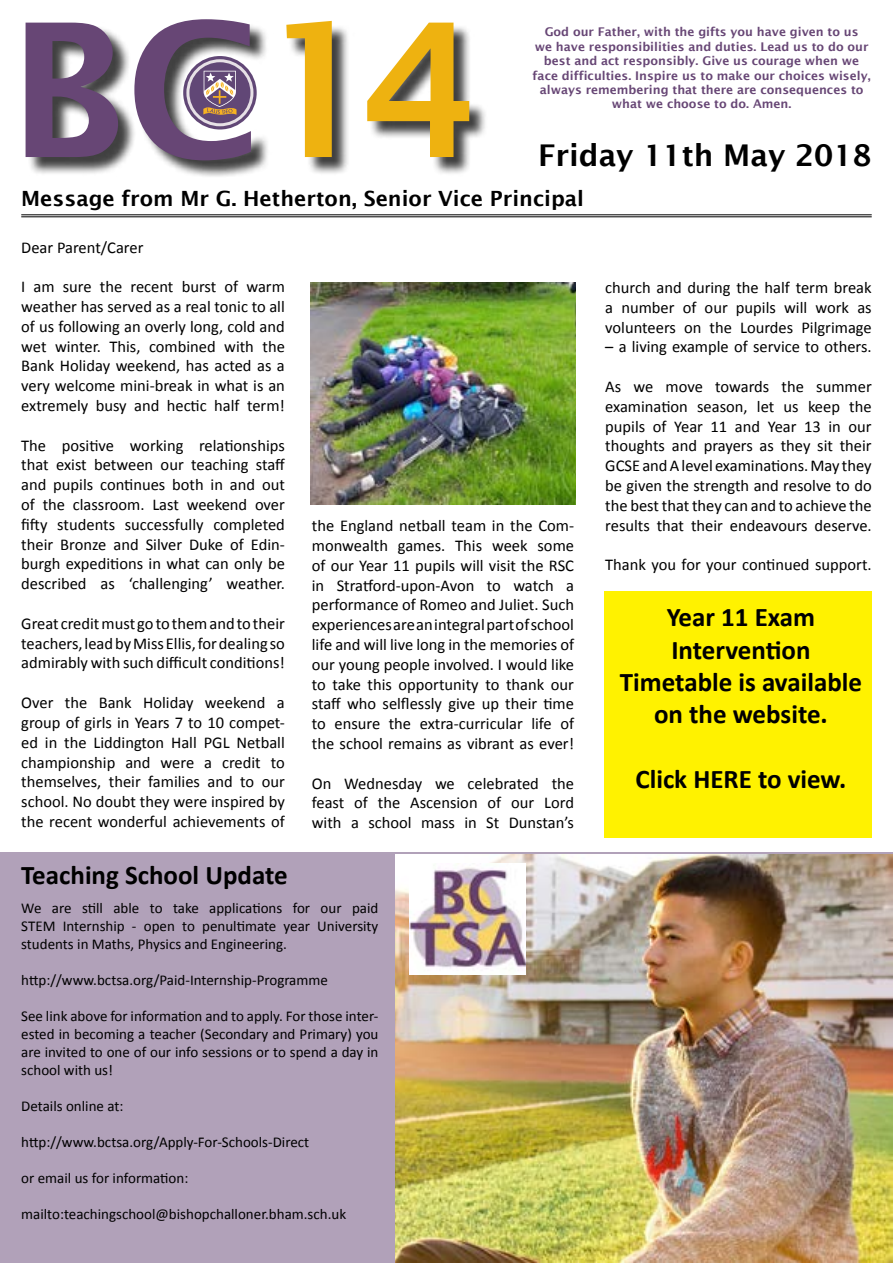
<style>
.page{position:relative;width:893px;height:1263px;background:#fff}
.page>*{position:absolute;margin:0;border:0;box-sizing:border-box;transform-origin:0 0}
.t1{font:600 186px "Lucida Sans";color:#674675}
.t2{font:600 30px "Lucida Sans";color:#000}
.t3{font:700 27px/32.4px "Calibri";color:#000;text-align:center}
.t4{font:600 21px "Lucida Sans";color:#000}
.t5{font:16.5px/19.8px "Calibri";color:#000;text-align:justify}
.t6{font:15px/18px "Calibri";color:#000;text-align:justify}
.t7{font:600 12px/14.4px "Lucida Sans";color:#674675;text-align:center}
.s1{color:#eeb210}
</style>
<div class="page">
<div style="left:0;top:853px;width:893px;height:410px;background:#b1a1b9"></div>
<div style="left:29px;top:22px;width:459px;height:156px;background:#000;opacity:.75"></div>
<svg style="left:183px;top:56px;width:74px;height:73px"></svg>
<svg style="left:186px;top:59px;width:67px;height:67px"></svg>
<div style="left:189px;top:62px;width:61px;height:61px;background:#614776;border-radius:50%"></div>
<svg style="left:203px;top:71px;width:34px;height:44px"></svg>
<hr style="left:21px;top:214px;width:851px;height:1px;background:#000">
<hr style="left:21px;top:216px;width:851px;height:1px;background:#000">
<img style="left:310px;top:283px;width:265px;height:222px">
<img style="left:395px;top:855px;width:498px;height:408px">
<img style="left:410px;top:863px;width:116px;height:112px">
<div style="left:604px;top:591px;width:268px;height:247px;background:#fff200"></div>
<h1 class="t1" style="left:9px;top:-16px;width:472px">BC<span class="s1">14</span></h1>
<p class="t7" style="left:533px;top:25px;width:339px">God our Father, with the gifts you have given to us<br>we have responsibilities and duties. Lead us to do our best and act responsibly. Give us courage when we face difficulties. Inspire us to make our choices wisely, always remembering that there are consequences to what we choose to do. Amen.</p>
<h2 class="t2" style="left:538px;top:138px;width:335px">Friday 11th May 2018</h2>
<p class="t4" style="left:21px;top:186px;width:564px">Message from Mr G. Hetherton, Senior Vice Principal</p>
<p class="t5" style="left:21px;top:237px;width:124px">Dear Parent/Carer</p>
<p class="t5" style="left:21px;top:277px;width:265px">I am sure the recent burst of warm weather has served as a real tonic to all of us following an overly long, cold and wet winter. This, combined with the Bank Holiday weekend, has acted as a very welcome mini-break in what is an extremely busy and hectic half term!</p>
<p class="t5" style="left:21px;top:435px;width:265px">The positive working relationships that exist between our teaching staff and pupils continues both in and out of the classroom. Last weekend over fifty students successfully completed their Bronze and Silver Duke of Edin&shy;burgh expeditions in what can only be described as ‘challenging’ weather.</p>
<p class="t5" style="left:21px;top:613px;width:265px">Great credit must go to them and to their teachers, lead by Miss Ellis, for dealing so admirably with such difficult conditions!</p>
<p class="t5" style="left:21px;top:693px;width:265px">Over the Bank Holiday weekend a group of girls in Years 7 to 10 compet&shy;ed in the Liddington Hall PGL Netball championship and were a credit to themselves, their families and to our school. No doubt they were inspired by the recent wonderful achievements of</p>
<h3 class="t3" style="left:21px;top:858px;width:268px">Teaching School Update</h3>
<p class="t5" style="left:312px;top:516px;width:264px">the England netball team in the Com&shy;monwealth games. This week some of our Year 11 pupils will visit the RSC in Stratford-upon-Avon to watch a performance of Romeo and Juliet. Such experiences are an integral part of school life and will live long in the memories of our young people involved. I would like to take this opportunity to thank our staff who selflessly give up their time to ensure the extra-curricular life of the school remains as vibrant as ever!</p>
<p class="t5" style="left:312px;top:773px;width:264px">On Wednesday we celebrated the feast of the Ascension of our Lord with a school mass in St Dunstan’s</p>
<p class="t6" style="left:21px;top:899px;width:359px">We are still able to take applications for our paid STEM Internship - open to penultimate year University students in Maths, Physics and Engineering.</p>
<p class="t6" style="left:21px;top:971px;width:308px">http://www.bctsa.org/Paid-Internship-Programme</p>
<p class="t6" style="left:21px;top:1007px;width:359px">See link above for information and to apply. For those inter&shy;ested in becoming a teacher (Secondary and Primary) you are invited to one of our info sessions or to spend a day in school with us!</p>
<p class="t6" style="left:21px;top:1097px;width:104px">Details online at:</p>
<p class="t6" style="left:21px;top:1133px;width:290px">http://www.bctsa.org/Apply-For-Schools-Direct</p>
<p class="t6" style="left:21px;top:1169px;width:169px">or email us for information:</p>
<p class="t6" style="left:21px;top:1205px;width:326px">mailto:teachingschool@bishopchalloner.bham.sch.uk</p>
<p class="t5" style="left:605px;top:278px;width:268px">church and during the half term break a number of our pupils will work as volunteers on the Lourdes Pilgrimage</p>
<p class="t5" style="left:605px;top:337px;width:268px">– a living example of service to others.</p>
<p class="t5" style="left:605px;top:377px;width:268px">As we move towards the summer examination season, let us keep the pupils of Year 11 and Year 13 in our thoughts and prayers as they sit their GCSE and A level examinations. May they be given the strength and resolve to do the best that they can and to achieve the results that their endeavours deserve.</p>
<p class="t5" style="left:605px;top:555px;width:268px">Thank you for your continued support.</p>
<h3 class="t3" style="left:620px;top:601px;width:244px">Year 11 Exam<br>Intervention<br>Timetable is available on the website.</h3>
<h3 class="t3" style="left:635px;top:763px;width:212px">Click HERE to view.</h3>
</div>
